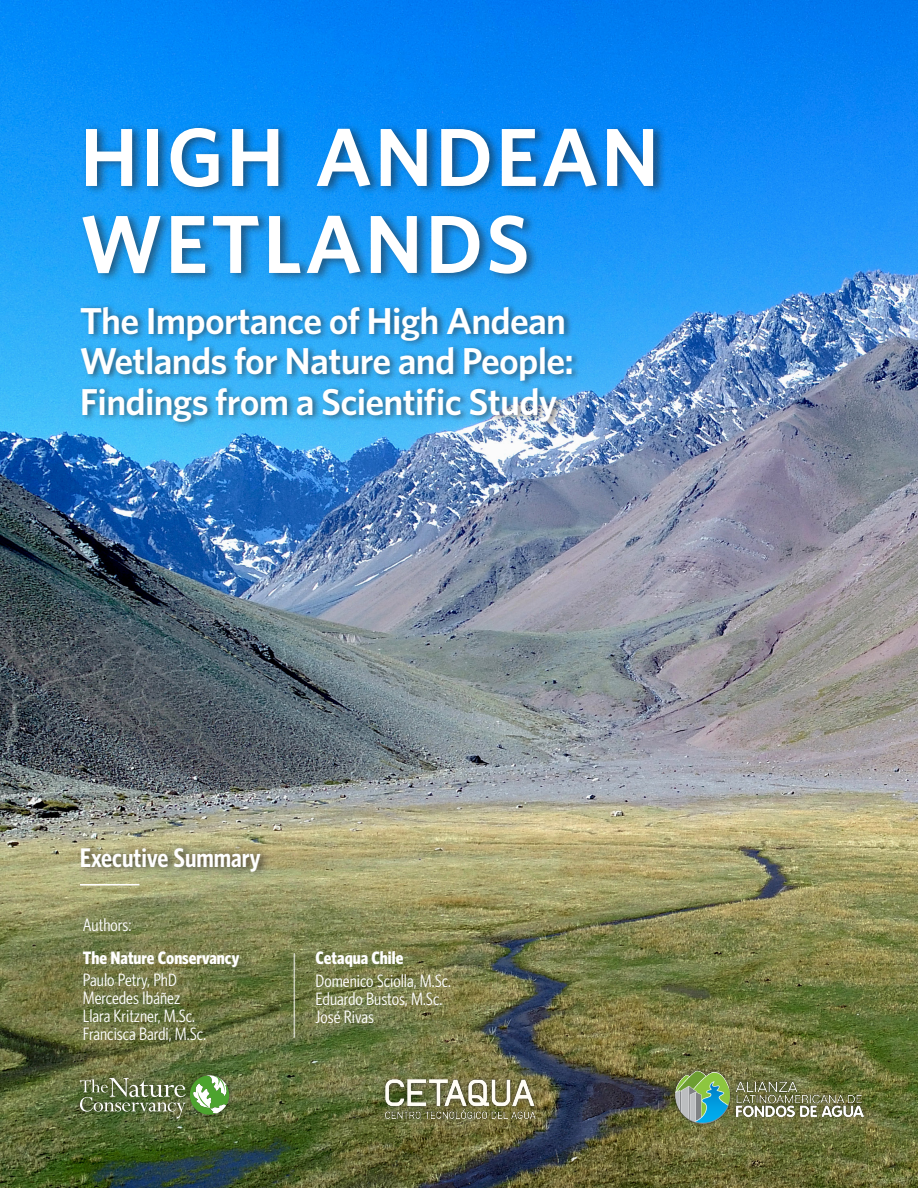
<style>
.page{position:relative;width:918px;height:1188px;background:#fff}
.page>*{position:absolute;margin:0;border:0;box-sizing:border-box;transform-origin:0 0}
.t1{font:600 82.5px/87px "Whitney";letter-spacing:.03em;color:#fff}
.t2{font:600 37.5px/40.5px "Whitney";letter-spacing:-.02em;color:#fff}
.t3{font:600 27px "Whitney Condensed";color:#fff}
.t4{font:18px "Whitney Condensed";color:#fff}
.t5{font:700 18px "Whitney Condensed";color:#fff}
</style>
<div class="page">
<img style="left:0;top:0;width:918px;height:1188px">
<div style="left:78px;top:842px;width:193px;height:37px;background:#231f20;opacity:.75"></div>
<div style="left:75px;top:1071px;width:159px;height:52px;background:#231f20;opacity:.55"></div>
<svg style="left:80px;top:1075px;width:149px;height:44px;background:#728759"></svg>
<div style="left:79px;top:303px;width:501px;height:125px;background:#231f20;opacity:.55"></div>
<div style="left:80px;top:122px;width:586px;height:161px;background:#231f20;opacity:.55"></div>
<div style="left:381px;top:1076px;width:158px;height:47px;background:#231f20;opacity:.55"></div>
<img style="left:386px;top:1080px;width:149px;height:39px">
<div style="left:670px;top:1066px;width:197px;height:62px;background:#231f20;opacity:.55"></div>
<img style="left:675px;top:1067px;width:189px;height:56px">
<hr style="left:80px;top:884px;width:60px;height:1px;background:#fff">
<hr style="left:294px;top:953px;width:1px;height:85px;background:#fff">
<p class="t1" style="left:80px;top:112px;width:581px">HIGH ANDEAN<br>WETLANDS</p>
<p class="t2" style="left:80px;top:300px;width:495px">The Importance of High Andean<br>Wetlands for Nature and People:<br>Findings from a Scientific Study</p>
<p class="t3" style="left:80px;top:840px;width:182px">Executive Summary</p>
<p class="t4" style="left:83px;top:914px;width:50px">Authors:</p>
<p class="t5" style="left:83px;top:946px;width:158px">The Nature Conservancy</p>
<p class="t4" style="left:83px;top:969px;width:95px">Paulo Petry, PhD</p>
<p class="t4" style="left:83px;top:987px;width:99px">Mercedes Ibáñez</p>
<p class="t4" style="left:83px;top:1005px;width:114px">Llara Kritzner, M.Sc.</p>
<p class="t4" style="left:83px;top:1023px;width:125px">Francisca Bardi, M.Sc.</p>
<p class="t5" style="left:316px;top:947px;width:89px">Cetaqua Chile</p>
<p class="t4" style="left:316px;top:970px;width:137px">Domenico Sciolla, M.Sc.</p>
<p class="t4" style="left:316px;top:988px;width:128px">Eduardo Bustos, M.Sc.</p>
<p class="t4" style="left:316px;top:1006px;width:60px">José Rivas</p>
</div>
